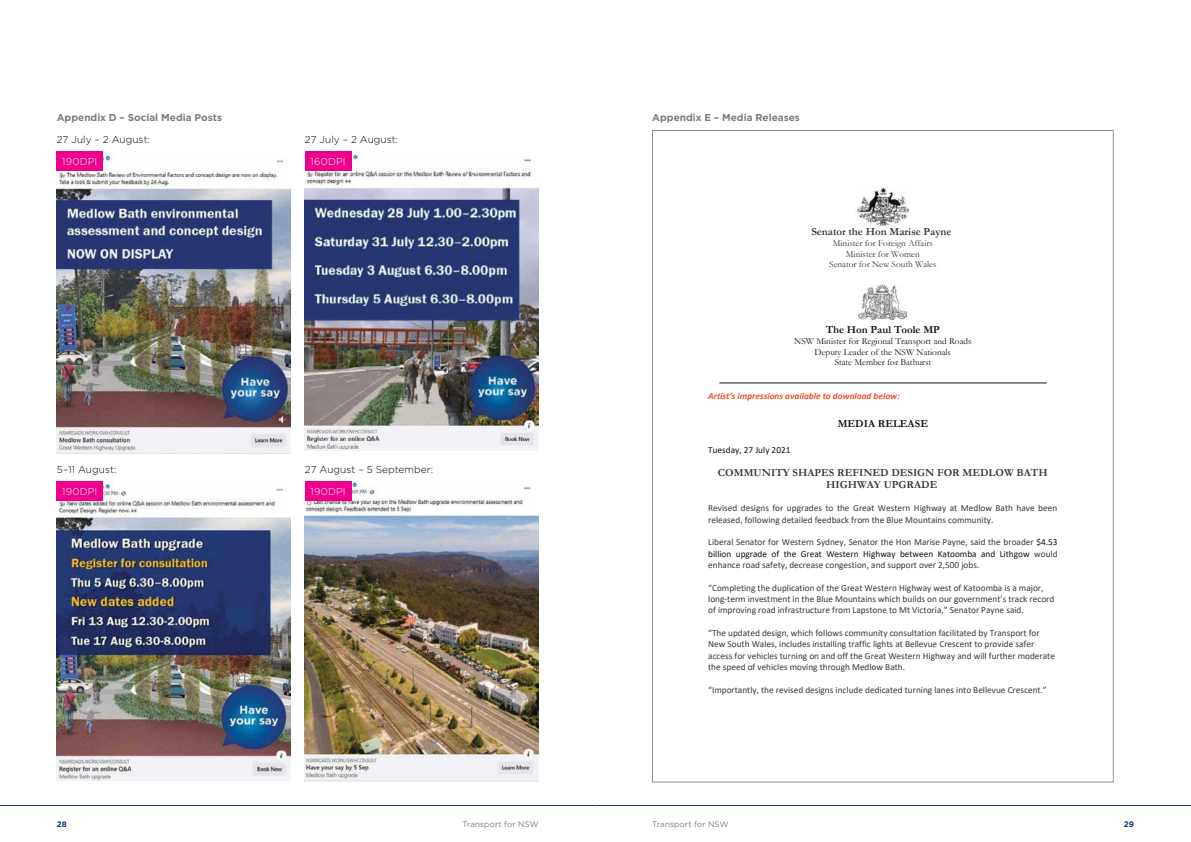
<style>
.page{position:relative;width:1191px;height:842px;background:#fff}
.page>*{position:absolute;margin:0;border:0;box-sizing:border-box;transform-origin:0 0}
.t1{font:700 10.8px/12.2px "Garamond";color:#38383b;text-align:center}
.t2{font:700 10.8px "Garamond";color:#131215}
.t3{font:300 10px "Gotham";letter-spacing:.005em;color:#000}
.t4{font:700 10px "Gotham";color:#797d82}
.t5{font:300 10px "Gotham";letter-spacing:.02em;color:#fff}
.t6{font:9.3px/11.3px "Calibri";color:#38383b}
.t7{font:9.3px/10.4px "Garamond";color:#131215;text-align:center}
.t8{font:9.3px/10.4px "Garamond";color:#38383b;text-align:center}
.t9{font:italic 700 9.3px "Calibri";color:#ed502c}
.t10{font:9.3px "Calibri";color:#131215}
.t11{font:8px "Gotham";letter-spacing:.015em;color:#797d82}
.t12{font:700 8px "Gotham";color:#15397f}
.s1{color:#131215}
</style>
<div class="page">
<img style="left:57px;top:151px;width:234px;height:303px">
<img style="left:305px;top:151px;width:234px;height:299px">
<img style="left:57px;top:481px;width:234px;height:299px">
<img style="left:305px;top:481px;width:234px;height:301px">
<div style="left:305px;top:481px;width:46px;height:20px;background:#ec008c"></div>
<div style="left:57px;top:481px;width:46px;height:20px;background:#ec008c"></div>
<div style="left:57px;top:151px;width:46px;height:20px;background:#ec008c"></div>
<div style="left:305px;top:151px;width:46px;height:20px;background:#ec008c"></div>
<img style="left:857px;top:186px;width:53px;height:40px">
<img style="left:858px;top:285px;width:48px;height:34px">
<hr style="left:719px;top:383px;width:327px;height:1px;background:#131215">
<hr style="left:595px;top:805px;width:596px;height:1px;background:#15397f">
<hr style="left:0;top:805px;width:595px;height:1px;background:#15397f">
<p class="t4" style="left:57px;top:111px;width:167px">Appendix D – Social Media Posts</p>
<p class="t3" style="left:57px;top:133px;width:95px">27 July – 2 August:</p>
<p class="t3" style="left:305px;top:133px;width:95px">27 July – 2 August:</p>
<p class="t5" style="left:62px;top:155px;width:37px">190DPI</p>
<p class="t5" style="left:310px;top:155px;width:36px">160DPI</p>
<p class="t3" style="left:57px;top:463px;width:61px">5–11 August:</p>
<p class="t3" style="left:305px;top:463px;width:130px">27 August – 5 September:</p>
<p class="t5" style="left:62px;top:485px;width:37px">190DPI</p>
<p class="t5" style="left:310px;top:485px;width:37px">190DPI</p>
<p class="t4" style="left:652px;top:111px;width:149px">Appendix E – Media Releases</p>
<p class="t1" style="left:811px;top:226px;width:142px">Senator the Hon Marise Payne</p>
<p class="t8" style="left:829px;top:238px;width:109px">Minister for Foreign Affairs<br>Minister for Women<br>Senator for New South Wales</p>
<p class="t2" style="left:825px;top:323px;width:116px">The Hon Paul Toole MP</p>
<p class="t7" style="left:794px;top:336px;width:179px">NSW Minister for Regional Transport and Roads<br>Deputy Leader of the NSW Nationals<br>State Member for Bathurst</p>
<p class="t9" style="left:708px;top:390px;width:193px">Artist’s impressions available to download below:</p>
<p class="t2" style="left:837px;top:416px;width:92px">MEDIA RELEASE</p>
<p class="t10" style="left:708px;top:444px;width:84px">Tuesday, 27 July 2021</p>
<p class="t1" style="left:718px;top:467px;width:331px">COMMUNITY SHAPES REFINED DESIGN FOR MEDLOW BATH<br>HIGHWAY UPGRADE</p>
<p class="t6" style="left:708px;top:502px;width:350px">Revised designs for upgrades to the Great Western Highway at Medlow Bath have been released, following detailed feedback from the Blue Mountains community.</p>
<p class="t6" style="left:708px;top:536px;width:351px;text-align:justify">Liberal Senator for Western Sydney, Senator the Hon Marise Payne, said the broader <span class="s1">$4.53 billion upgrade of the Great Western Highway between Katoomba and Lithgow</span> would enhance road safety, decrease congestion, and support over 2,500 jobs.</p>
<p class="t6" style="left:708px;top:582px;width:348px">“Completing the duplication of the Great Western Highway west of Katoomba is a major, long-term investment in the Blue Mountains which builds on our government’s track record of improving road infrastructure from Lapstone to Mt Victoria,” Senator Payne said.</p>
<p class="t6" style="left:708px;top:627px;width:348px">“The updated design, which follows community consultation facilitated by Transport for New South Wales, includes installing traffic lights at Bellevue Crescent to provide safer access for vehicles turning on and off the Great Western Highway and will further moderate the speed of vehicles moving through Medlow Bath.</p>
<p class="t6" style="left:708px;top:684px;width:340px">“Importantly, the revised designs include dedicated turning lanes into Bellevue Crescent.”</p>
<p class="t12" style="left:57px;top:819px;width:12px">28</p>
<p class="t11" style="left:462px;top:819px;width:78px">Transport for NSW</p>
<p class="t11" style="left:652px;top:819px;width:78px">Transport for NSW</p>
<p class="t12" style="left:1123px;top:819px;width:12px">29</p>
</div>
